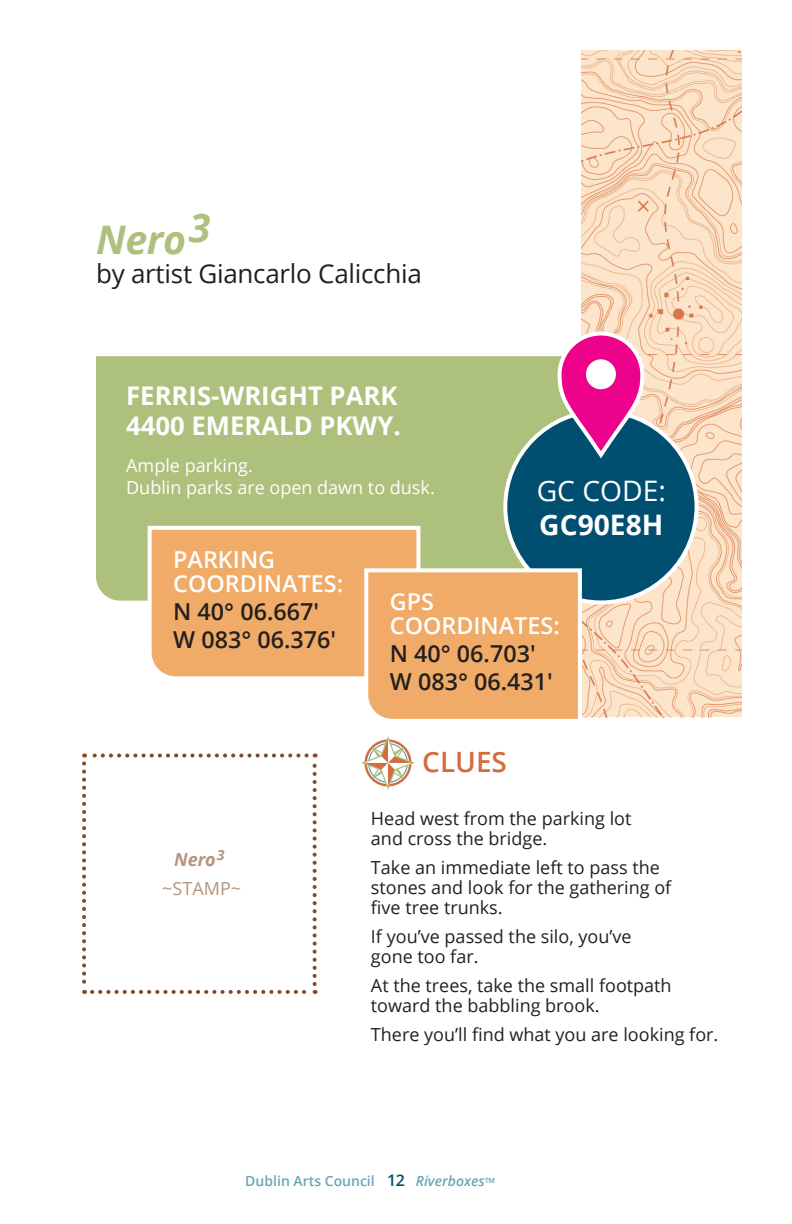
<style>
.page{position:relative;width:792px;height:1224px;background:#fff}
.page>*{position:absolute;margin:0;border:0;box-sizing:border-box;transform-origin:0 0}
.List_Paragraph{font:italic 700 39.4px "Open Sans";letter-spacing:-.01em;color:#adc07c}
.List_Paragraph-2{font:28.2px "Open Sans";color:#fff}
.List_Paragraph-3{font:700 28.2px "Open Sans";color:#fff}
.List_Paragraph-4{font:600 28px "Open Sans";color:#d36d3f}
.List_Paragraph-5{font:26px "Open Sans";letter-spacing:-.01em;color:#231f20}
.List_Paragraph-6{font:700 25.6px/30.8px "Open Sans";color:#fff}
.List_Paragraph-7{font:600 23.4px "Open Sans";color:#231f20}
.List_Paragraph-8{font:600 23.4px/24px "Open Sans";color:#fff}
.List_Paragraph-9{font:18px/20px "Open Sans";color:#231f20}
.List_Paragraph-10{font:18px/21.6px "Open Sans";color:#fff}
.t1{font:18px "Open Sans";color:#b6947c}
.t2{font:italic 700 18px "Open Sans";color:#b6947c}
.t3{font:600 14px "Open Sans";color:#69a5b7}
.s1{font-size:16px;color:#004f70}
.s2{font-style:italic}
.s3{font-weight:400}
</style>
<div class="page">
<img style="left:581px;top:50px;width:161px;height:667px">
<svg style="left:82px;top:754px;width:235px;height:240px"></svg>
<div style="left:96px;top:356px;width:460px;height:245px;background:#adc07c"></div>
<div style="left:505px;top:411px;width:192px;height:191px;background:#004f70;border-radius:50%"></div>
<svg style="left:146px;top:524px;width:276px;height:153px;background:#eeb071"></svg>
<svg style="left:361px;top:736px;width:54px;height:54px"></svg>
<svg style="left:362px;top:566px;width:222px;height:153px;background:#eeb072"></svg>
<svg style="left:556px;top:330px;width:90px;height:129px"></svg>
<div style="left:586px;top:359px;width:30px;height:30px;background:#fff;border-radius:50%"></div>
<p class="List_Paragraph" style="left:96px;top:212px;width:116px">Nero3</p>
<p class="List_Paragraph-5" style="left:96px;top:256px;width:327px">by artist Giancarlo Calicchia</p>
<p class="List_Paragraph-6" style="left:126px;top:379px;width:276px">FERRIS-WRIGHT PARK<br>4400 EMERALD PKWY.</p>
<p class="List_Paragraph-10" style="left:126px;top:454px;width:310px">Ample parking.<br>Dublin parks are open dawn to dusk.</p>
<p class="List_Paragraph-2" style="left:537px;top:471px;width:131px">GC CODE:</p>
<p class="List_Paragraph-3" style="left:539px;top:505px;width:126px">GC90E8H</p>
<p class="List_Paragraph-8" style="left:173px;top:547px;width:171px">PARKING<br>COORDINATES:</p>
<p class="List_Paragraph-7" style="left:173px;top:595px;width:147px">N 40° 06.667'</p>
<p class="List_Paragraph-7" style="left:173px;top:623px;width:164px">W 083° 06.376'</p>
<p class="t2" style="left:174px;top:847px;width:52px">Nero<sup>3</sup></p>
<p class="t1" style="left:162px;top:877px;width:80px">~STAMP~</p>
<p class="List_Paragraph-8" style="left:390px;top:589px;width:171px">GPS<br>COORDINATES:</p>
<p class="List_Paragraph-7" style="left:390px;top:638px;width:147px">N 40° 06.703'</p>
<p class="List_Paragraph-7" style="left:390px;top:666px;width:164px">W 083° 06.431'</p>
<p class="List_Paragraph-4" style="left:422px;top:743px;width:86px">CLUES</p>
<p class="List_Paragraph-9" style="left:371px;top:808px;width:262px">Head west from the parking lot and cross the bridge.</p>
<p class="List_Paragraph-9" style="left:371px;top:857px;width:302px">Take an immediate left to pass the stones and look for the gathering of five tree trunks.</p>
<p class="List_Paragraph-9" style="left:371px;top:926px;width:262px">If you’ve passed the silo, you’ve gone too far.</p>
<p class="List_Paragraph-9" style="left:371px;top:975px;width:302px">At the trees, take the small footpath toward the babbling brook.</p>
<p class="List_Paragraph-9" style="left:371px;top:1024px;width:349px">There you’ll find what you are looking for.</p>
<p class="t3" style="left:245px;top:1171px;width:252px">Dublin Arts Council <span class="s1">12</span> <span class="s2">Riverboxes</span><span class="s3">™</span></p>
</div>
